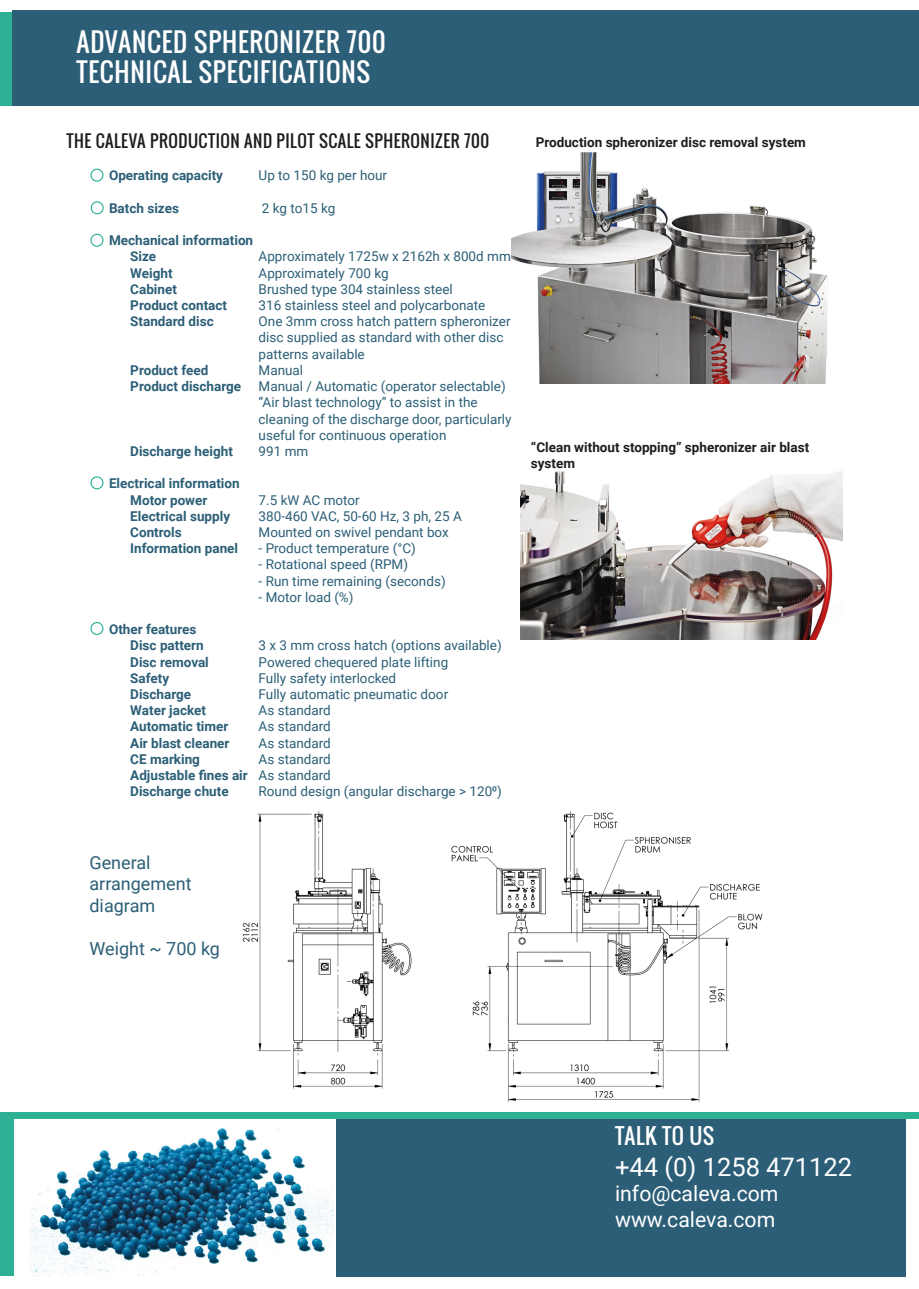
<style>
.page{position:relative;width:919px;height:1289px;background:#fff}
.page>*{position:absolute;margin:0;border:0;box-sizing:border-box;transform-origin:0 0}
.t1{font:25.5px/30.6px "Oswald";letter-spacing:.03em;color:#fff}
.t2{font:25.5px "Roboto";color:#fff}
.t3{font:21.3px "Roboto";color:#fff}
.t4{font:21.3px "Oswald";letter-spacing:.025em;color:#fff}
.t5{font:18px/21.6px "Roboto";color:#2c5f77}
.t6{font:16.5px "Oswald";letter-spacing:.03em;color:#1d1d1b}
.t7{font:13.5px/16.2px "Roboto";color:#2c5f77}
.t8{font:700 13.5px "Roboto";color:#2c5f77}
.t9{font:700 13.5px/16.2px "Roboto";color:#1d1d1b}
.s1{font-weight:400}
</style>
<div class="page">
<img style="left:242px;top:811px;width:521px;height:291px">
<div style="left:337px;top:1117px;width:568px;height:159px;background:#2c5f77"></div>
<div style="left:0;top:1118px;width:13px;height:158px;background:#2eb094"></div>
<div style="left:0;top:13px;width:13px;height:93px;background:#2eb094"></div>
<svg style="left:90px;top:234px;width:13px;height:13px"></svg>
<svg style="left:90px;top:169px;width:13px;height:13px"></svg>
<svg style="left:90px;top:622px;width:13px;height:13px"></svg>
<svg style="left:90px;top:476px;width:13px;height:13px"></svg>
<div style="left:13px;top:11px;width:905px;height:95px;background:#2c5f77"></div>
<img style="left:511px;top:152px;width:317px;height:231px">
<img style="left:520px;top:471px;width:322px;height:169px">
<div style="left:0;top:1112px;width:918px;height:7px;background:#2eb094"></div>
<img style="left:30px;top:1127px;width:303px;height:149px">
<svg style="left:91px;top:201px;width:13px;height:13px"></svg>
<h1 class="t1" style="left:77px;top:26px;width:310px">ADVANCED SPHERONIZER 700<br>TECHNICAL SPECIFICATIONS</h1>
<p class="t6" style="left:66px;top:128px;width:424px">THE CALEVA PRODUCTION AND PILOT SCALE SPHERONIZER 700</p>
<p class="t8" style="left:109px;top:166px;width:116px">Operating capacity</p>
<p class="t7" style="left:258px;top:167px;width:130px">Up to 150 kg per hour</p>
<p class="t8" style="left:109px;top:198px;width:71px">Batch sizes</p>
<p class="t7" style="left:262px;top:199px;width:75px">2 kg to15 kg</p>
<p class="t8" style="left:109px;top:231px;width:146px">Mechanical information</p>
<p class="t8" style="left:130px;top:247px;width:27px">Size</p>
<p class="t7" style="left:258px;top:248px;width:254px">Approximately 1725w x 2162h x 800d mm</p>
<p class="t8" style="left:130px;top:263px;width:44px">Weight</p>
<p class="t7" style="left:258px;top:264px;width:132px">Approximately 700 kg</p>
<p class="t8" style="left:130px;top:279px;width:48px">Cabinet</p>
<p class="t7" style="left:258px;top:280px;width:196px">Brushed type 304 stainless steel</p>
<p class="t8" style="left:130px;top:296px;width:98px">Product contact</p>
<p class="t7" style="left:258px;top:296px;width:228px">316 stainless steel and polycarbonate</p>
<p class="t8" style="left:130px;top:312px;width:85px">Standard disc</p>
<p class="t7" style="left:258px;top:313px;width:253px">One 3mm cross hatch pattern spheronizer disc supplied as standard with other disc patterns available</p>
<p class="t8" style="left:130px;top:360px;width:80px">Product feed</p>
<p class="t7" style="left:258px;top:361px;width:46px">Manual</p>
<p class="t8" style="left:130px;top:377px;width:112px">Product discharge</p>
<p class="t7" style="left:258px;top:377px;width:248px">Manual / Automatic (operator selectable)</p>
<p class="t7" style="left:258px;top:394px;width:254px">“Air blast technology” to assist in the cleaning of the discharge door, particularly useful for continuous operation</p>
<p class="t8" style="left:130px;top:441px;width:104px">Discharge height</p>
<p class="t7" style="left:258px;top:442px;width:51px">991 mm</p>
<p class="t8" style="left:109px;top:474px;width:132px">Electrical information</p>
<p class="t8" style="left:130px;top:490px;width:79px">Motor power</p>
<p class="t7" style="left:258px;top:491px;width:103px">7.5 kW AC motor</p>
<p class="t8" style="left:130px;top:506px;width:101px">Electrical supply</p>
<p class="t7" style="left:258px;top:507px;width:205px">380-460 VAC, 50-60 Hz, 3 ph, 25 A</p>
<p class="t8" style="left:130px;top:522px;width:53px">Controls</p>
<p class="t7" style="left:258px;top:523px;width:192px">Mounted on swivel pendant box</p>
<p class="t8" style="left:130px;top:539px;width:109px">Information panel</p>
<p class="t7" style="left:258px;top:539px;width:159px">- Product temperature (°C)</p>
<p class="t7" style="left:258px;top:556px;width:151px">- Rotational speed (RPM)</p>
<p class="t7" style="left:258px;top:572px;width:189px">- Run time remaining (seconds)</p>
<p class="t7" style="left:258px;top:588px;width:96px">- Motor load (%)</p>
<p class="t8" style="left:109px;top:620px;width:89px">Other features</p>
<p class="t8" style="left:130px;top:636px;width:75px">Disc pattern</p>
<p class="t7" style="left:258px;top:637px;width:245px">3 x 3 mm cross hatch (options available)</p>
<p class="t8" style="left:130px;top:652px;width:80px">Disc removal</p>
<p class="t7" style="left:258px;top:653px;width:191px">Powered chequered plate lifting</p>
<p class="t8" style="left:130px;top:668px;width:40px">Safety</p>
<p class="t7" style="left:258px;top:669px;width:139px">Fully safety interlocked</p>
<p class="t8" style="left:130px;top:684px;width:62px">Discharge</p>
<p class="t7" style="left:258px;top:685px;width:191px">Fully automatic pneumatic door</p>
<p class="t8" style="left:130px;top:701px;width:77px">Water jacket</p>
<p class="t7" style="left:258px;top:701px;width:74px">As standard</p>
<p class="t8" style="left:130px;top:717px;width:100px">Automatic timer</p>
<p class="t7" style="left:258px;top:718px;width:74px">As standard</p>
<p class="t8" style="left:130px;top:733px;width:101px">Air blast cleaner</p>
<p class="t7" style="left:258px;top:734px;width:74px">As standard</p>
<p class="t8" style="left:130px;top:749px;width:71px">CE marking</p>
<p class="t7" style="left:258px;top:750px;width:74px">As standard</p>
<p class="t8" style="left:130px;top:765px;width:202px">Adjustable fines air <span class="s1">As standard</span></p>
<p class="t8" style="left:130px;top:782px;width:100px">Discharge chute</p>
<p class="t7" style="left:258px;top:782px;width:245px">Round design (angular discharge &gt; 1200)</p>
<p class="t9" style="left:535px;top:134px;width:272px">Production spheronizer disc removal system</p>
<p class="t9" style="left:531px;top:438px;width:280px">“Clean without stopping” spheronizer air blast system</p>
<p class="t5" style="left:89px;top:850px;width:63px">General</p>
<p class="t5" style="left:89px;top:872px;width:104px">arrangement diagram</p>
<p class="t5" style="left:89px;top:937px;width:132px">Weight ~ 700 kg</p>
<p class="t4" style="left:615px;top:1119px;width:101px">TALK TO US</p>
<p class="t2" style="left:615px;top:1148px;width:239px">+44 (0) 1258 471122</p>
<p class="t3" style="left:615px;top:1178px;width:165px">info@caleva.com</p>
<p class="t3" style="left:615px;top:1203px;width:162px">www.caleva.com</p>
</div>
